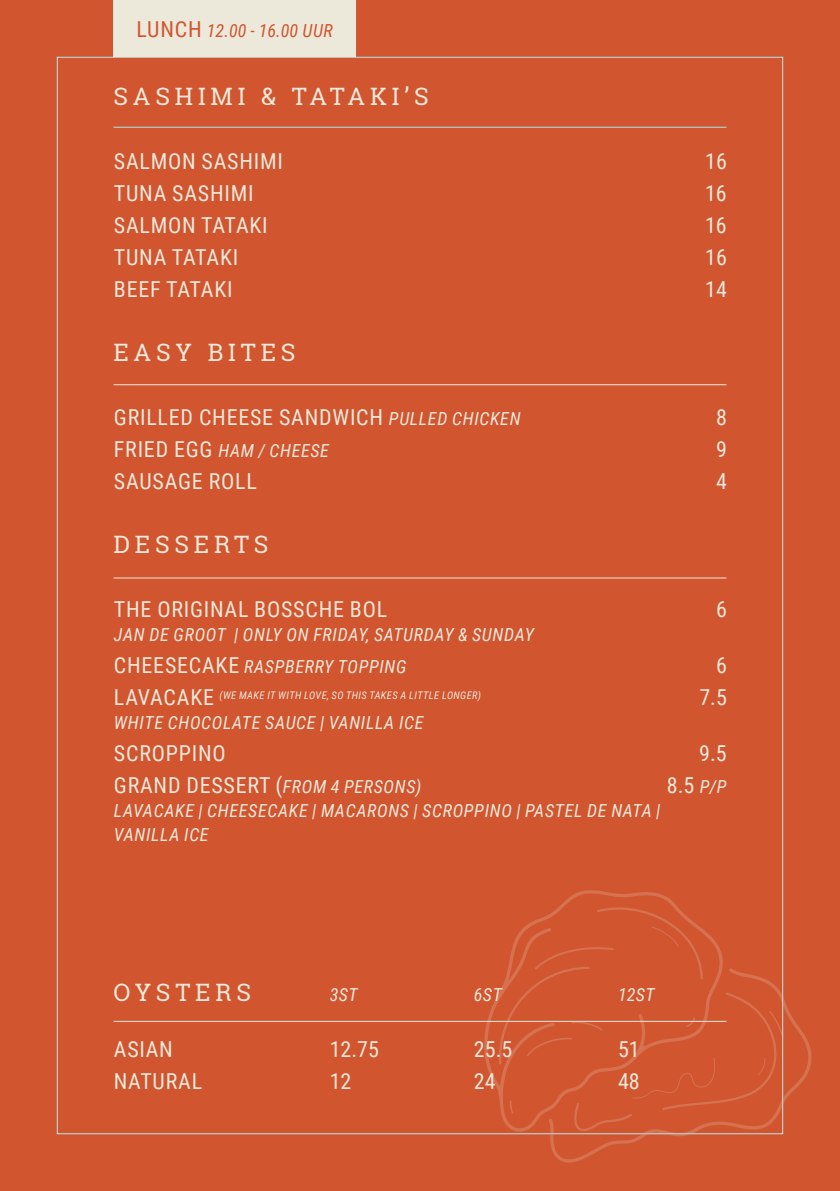
<style>
.page{position:relative;width:840px;height:1191px;background:#fff}
.page>*{position:absolute;margin:0;border:0;box-sizing:border-box;transform-origin:0 0}
.t1{font:24px "Roboto Slab";letter-spacing:.2em;color:#ece9db}
.t2{font:22px "Roboto Condensed";letter-spacing:.035em;color:#ece9db}
.t3{font:italic 18px "Roboto Condensed";letter-spacing:.035em;color:#ece9db}
.t4{font:italic 18px "Roboto Condensed";color:#d1552f}
.t5{font:italic 10.4px "Roboto Condensed";letter-spacing:.035em;color:#ece9db}
.s1{font-style:normal;font-size:22px}
.s2{font-style:italic;font-size:18px}
</style>
<div class="page">
<div style="left:0;top:0;width:839px;height:1191px;background:#d1552f"></div>
<svg style="left:482px;top:889px;width:330px;height:274px"></svg>
<hr style="left:113px;top:127px;width:613px;height:1px;background:#ece9db">
<hr style="left:113px;top:384px;width:613px;height:1px;background:#ece9db">
<hr style="left:113px;top:577px;width:613px;height:1px;background:#ece9db">
<hr style="left:113px;top:1020px;width:613px;height:1px;background:#ece9db">
<div style="left:113px;top:0;width:243px;height:57px;background:#ece9db"></div>
<p class="t4" style="left:136px;top:18px;width:198px"><span class="s1">LUNCH</span> 12.00 - 16.00 UUR</p>
<p class="t1" style="left:113px;top:79px;width:316px">SASHIMI &amp; TATAKI’S</p>
<p class="t2" style="left:114px;top:145px;width:170px">SALMON SASHIMI</p>
<p class="t2" style="left:704px;top:145px;width:23px">16</p>
<p class="t2" style="left:114px;top:177px;width:141px">TUNA SASHIMI</p>
<p class="t2" style="left:704px;top:177px;width:23px">16</p>
<p class="t2" style="left:114px;top:209px;width:155px">SALMON TATAKI</p>
<p class="t2" style="left:704px;top:209px;width:23px">16</p>
<p class="t2" style="left:114px;top:241px;width:126px">TUNA TATAKI</p>
<p class="t2" style="left:704px;top:241px;width:23px">16</p>
<p class="t2" style="left:114px;top:273px;width:120px">BEEF TATAKI</p>
<p class="t2" style="left:704px;top:273px;width:23px">14</p>
<p class="t1" style="left:113px;top:335px;width:183px">EASY BITES</p>
<p class="t2" style="left:114px;top:401px;width:408px">GRILLED CHEESE SANDWICH <span class="s2">PULLED CHICKEN</span></p>
<p class="t2" style="left:715px;top:401px;width:12px">8</p>
<p class="t3" style="left:114px;top:438px;width:216px"><span class="s1">FRIED EGG</span> HAM / CHEESE</p>
<p class="t2" style="left:715px;top:433px;width:12px">9</p>
<p class="t2" style="left:114px;top:465px;width:144px">SAUSAGE ROLL</p>
<p class="t2" style="left:715px;top:465px;width:12px">4</p>
<p class="t1" style="left:113px;top:527px;width:156px">DESSERTS</p>
<p class="t2" style="left:114px;top:593px;width:274px">THE ORIGINAL BOSSCHE BOL</p>
<p class="t2" style="left:715px;top:593px;width:12px">6</p>
<p class="t3" style="left:114px;top:622px;width:421px">JAN DE GROOT | ONLY ON FRIDAY, SATURDAY &amp; SUNDAY</p>
<p class="t3" style="left:114px;top:654px;width:294px"><span class="s1">CHEESECAKE</span> RASPBERRY TOPPING</p>
<p class="t2" style="left:715px;top:649px;width:12px">6</p>
<p class="t5" style="left:114px;top:688px;width:368px"><span class="s1">LAVACAKE</span> (WE MAKE IT WITH LOVE, SO THIS TAKES A LITTLE LONGER)</p>
<p class="t2" style="left:699px;top:681px;width:29px">7.5</p>
<p class="t3" style="left:114px;top:710px;width:311px">WHITE CHOCOLATE SAUCE | VANILLA ICE</p>
<p class="t2" style="left:114px;top:737px;width:113px">SCROPPINO</p>
<p class="t2" style="left:699px;top:737px;width:29px">9.5</p>
<p class="t2" style="left:114px;top:769px;width:309px">GRAND DESSERT (<span class="s2">FROM 4 PERSONS)</span></p>
<p class="t2" style="left:666px;top:769px;width:61px">8.5 <span class="s2">P/P</span></p>
<p class="t3" style="left:114px;top:798px;width:548px">LAVACAKE | CHEESECAKE | MACARONS | SCROPPINO | PASTEL DE NATA |</p>
<p class="t3" style="left:114px;top:822px;width:96px">VANILLA ICE</p>
<p class="t1" style="left:113px;top:975px;width:139px">OYSTERS</p>
<p class="t3" style="left:329px;top:981px;width:29px">3ST</p>
<p class="t3" style="left:473px;top:981px;width:29px">6ST</p>
<p class="t3" style="left:617px;top:981px;width:38px">12ST</p>
<p class="t2" style="left:114px;top:1033px;width:60px">ASIAN</p>
<p class="t2" style="left:329px;top:1033px;width:51px">12.75</p>
<p class="t2" style="left:473px;top:1033px;width:40px">25.5</p>
<p class="t2" style="left:617px;top:1033px;width:23px">51</p>
<p class="t2" style="left:114px;top:1065px;width:90px">NATURAL</p>
<p class="t2" style="left:329px;top:1065px;width:23px">12</p>
<p class="t2" style="left:473px;top:1065px;width:23px">24</p>
<p class="t2" style="left:617px;top:1065px;width:23px">48</p>
</div>
